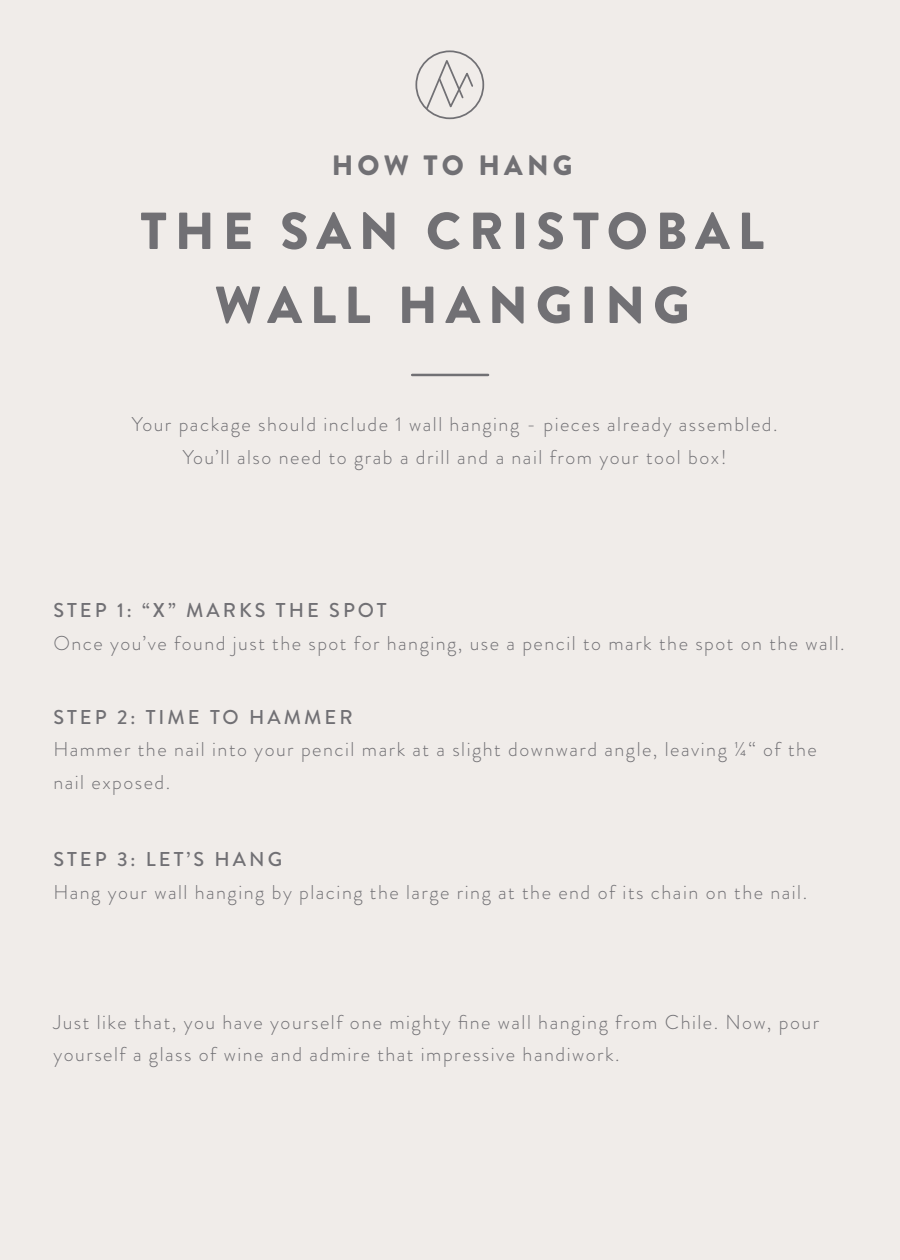
<style>
.page{position:relative;width:900px;height:1260px;background:#f0ece9}
.page>*{position:absolute;margin:0;border:0;box-sizing:border-box;transform-origin:0 0}
.t1{font:900 52px/74px "Brandon Grotesque";letter-spacing:.15em;color:#717074;text-align:center}
.t2{font:900 28px "Brandon Grotesque";letter-spacing:.15em;color:#717074}
.t3{font:300 20px/32.5px "Brandon Grotesque";letter-spacing:.075em;color:#717074}
.t4{font:500 20px "Brandon Grotesque";letter-spacing:.15em;color:#717074}
</style>
<div class="page">
<hr style="left:412px;top:374px;width:76px;height:2px;background:#717074">
<svg style="left:425px;top:56px;width:50px;height:55px"></svg>
<div style="left:415px;top:50px;width:69px;height:69px;border:2px solid #717074;border-radius:50%"></div>
<h2 class="t2" style="left:332px;top:146px;width:242px">HOW TO HANG</h2>
<h1 class="t1" style="left:140px;top:195px;width:625px">THE SAN CRISTOBAL<br>WALL HANGING</h1>
<p class="t3" style="left:132px;top:408px;width:647px;text-align:center">Your package should include 1 wall hanging - pieces already assembled.<br>You’ll also need to grab a drill and a nail from your tool box!</p>
<p class="t4" style="left:53px;top:597px;width:335px">STEP 1: “X” MARKS THE SPOT</p>
<p class="t3" style="left:53px;top:627px;width:793px">Once you’ve found just the spot for hanging, use a pencil to mark the spot on the wall.</p>
<p class="t4" style="left:53px;top:703px;width:301px">STEP 2: TIME TO HAMMER</p>
<p class="t3" style="left:53px;top:733px;width:765px">Hammer the nail into your pencil mark at a slight downward angle, leaving ¼“ of the nail exposed.</p>
<p class="t4" style="left:53px;top:846px;width:230px">STEP 3: LET’S HANG</p>
<p class="t3" style="left:53px;top:876px;width:755px">Hang your wall hanging by placing the large ring at the end of its chain on the nail.</p>
<p class="t3" style="left:53px;top:1006px;width:767px">Just like that, you have yourself one mighty fine wall hanging from Chile. Now, pour yourself a glass of wine and admire that impressive handiwork.</p>
</div>
